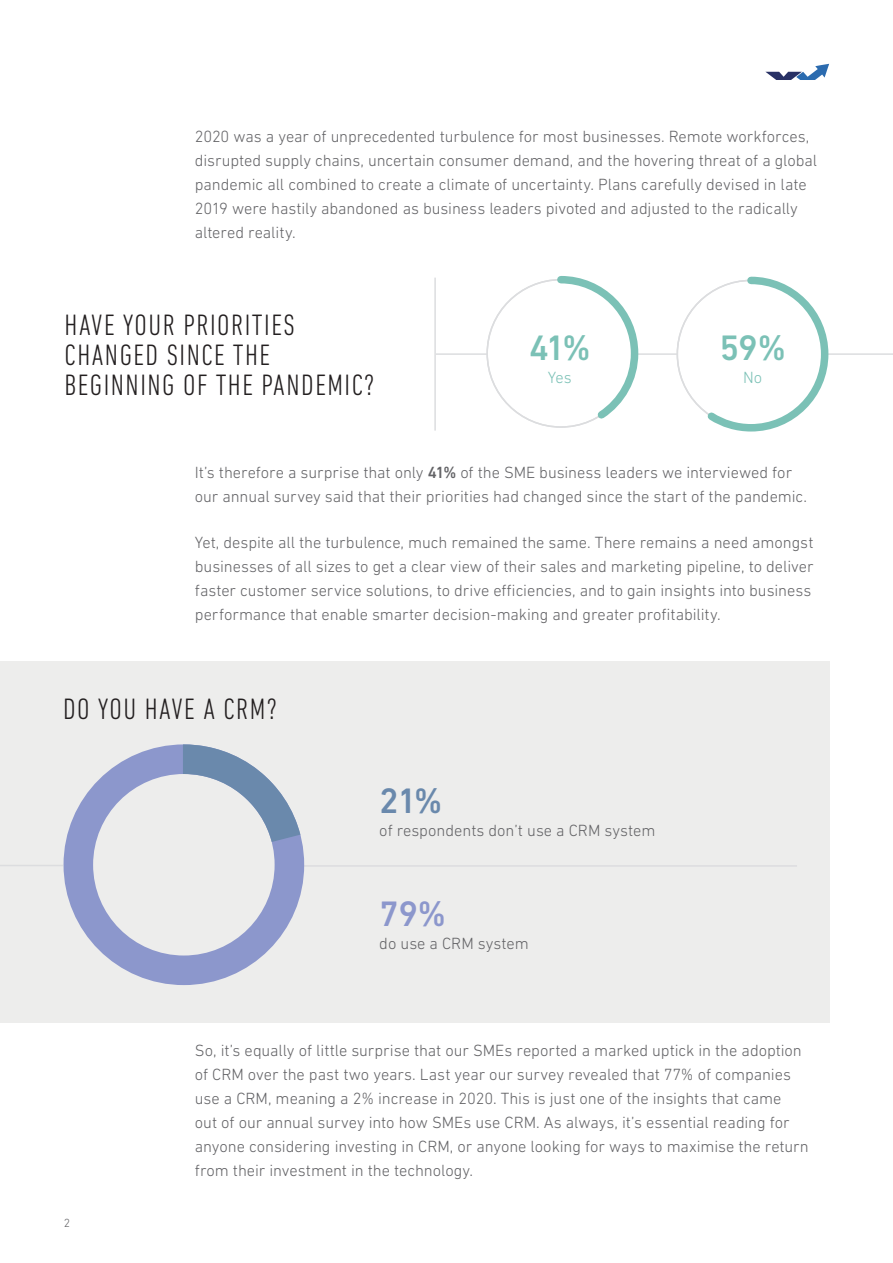
<style>
.page{position:relative;width:893px;height:1263px;background:#fff}
.page>*{position:absolute;margin:0;border:0;box-sizing:border-box;transform-origin:0 0}
.t1{font:500 36px "DIN Next LT Pro";color:#7bc1b6}
.t2{font:500 36px "DIN Next LT Pro";color:#6a89ac}
.t3{font:500 36px "DIN Next LT Pro";color:#8c97cc}
.t4{font:300 condensed 30px/30px "DIN Next LT Pro";letter-spacing:.05em;color:#231f20}
.t5{font:300 16.5px/24px "DIN Next LT Pro";letter-spacing:-.005em;color:#636366}
.t6{font:300 16.5px "DIN Next LT Pro";color:#7bc1b6}
.t7{font:300 12px "DIN Next LT Pro";color:#636366}
.s1{font-weight:500}
</style>
<div class="page">
<svg style="left:765px;top:64px;width:64px;height:16px"></svg>
<div style="left:0;top:661px;width:829px;height:362px;background:#ededec"></div>
<hr style="left:436px;top:353px;width:457px;height:2px;background:#dcdddf">
<hr style="left:434px;top:278px;width:2px;height:153px;background:#dcdddf">
<div style="left:487px;top:280px;width:147px;height:147px;background:#fff;border-radius:50%"></div>
<div style="left:677px;top:280px;width:148px;height:148px;background:#fff;border-radius:50%"></div>
<hr style="left:0;top:865px;width:63px;height:1px;background:#dcdddf">
<hr style="left:284px;top:865px;width:513px;height:2px;background:#dcdddf">
<svg style="left:553px;top:276px;width:89px;height:149px"></svg>
<svg style="left:701px;top:276px;width:131px;height:156px"></svg>
<svg style="left:64px;top:744px;width:240px;height:241px"></svg>
<svg style="left:183px;top:744px;width:117px;height:98px"></svg>
<p class="t5" style="left:195px;top:124px;width:624px">2020 was a year of unprecedented turbulence for most businesses. Remote workforces, disrupted supply chains, uncertain consumer demand, and the hovering threat of a global pandemic all combined to create a climate of uncertainty. Plans carefully devised in late 2019 were hastily abandoned as business leaders pivoted and adjusted to the radically altered reality.</p>
<p class="t4" style="left:65px;top:310px;width:311px">HAVE YOUR PRIORITIES<br>CHANGED SINCE THE<br>BEGINNING OF THE PANDEMIC?</p>
<p class="t1" style="left:529px;top:327px;width:63px">41%</p>
<p class="t6" style="left:548px;top:368px;width:25px">Yes</p>
<p class="t1" style="left:719px;top:327px;width:68px">59%</p>
<p class="t6" style="left:743px;top:368px;width:21px">No</p>
<p class="t5" style="left:195px;top:460px;width:614px">It’s therefore a surprise that only <span class="s1">41%</span> of the SME business leaders we interviewed for our annual survey said that their priorities had changed since the start of the pandemic.</p>
<p class="t5" style="left:195px;top:530px;width:620px">Yet, despite all the turbulence, much remained the same. There remains a need amongst businesses of all sizes to get a clear view of their sales and marketing pipeline, to deliver faster customer service solutions, to drive efficiencies, and to gain insights into business performance that enable smarter decision-making and greater profitability.</p>
<p class="t4" style="left:63px;top:693px;width:215px">DO YOU HAVE A CRM?</p>
<p class="t2" style="left:379px;top:780px;width:64px">21%</p>
<p class="t5" style="left:379px;top:819px;width:278px">of respondents don’t use a CRM system</p>
<p class="t3" style="left:379px;top:892px;width:68px">79%</p>
<p class="t5" style="left:379px;top:931px;width:151px">do use a CRM system</p>
<p class="t7" style="left:64px;top:1216px;width:8px">2</p>
<p class="t5" style="left:195px;top:1038px;width:615px">So, it’s equally of little surprise that our SMEs reported a marked uptick in the adoption of CRM over the past two years. Last year our survey revealed that 77% of companies use a CRM, meaning a 2% increase in 2020. This is just one of the insights that came<br>out of our annual survey into how SMEs use CRM. As always, it’s essential reading for anyone considering investing in CRM, or anyone looking for ways to maximise the return from their investment in the technology.</p>
</div>
